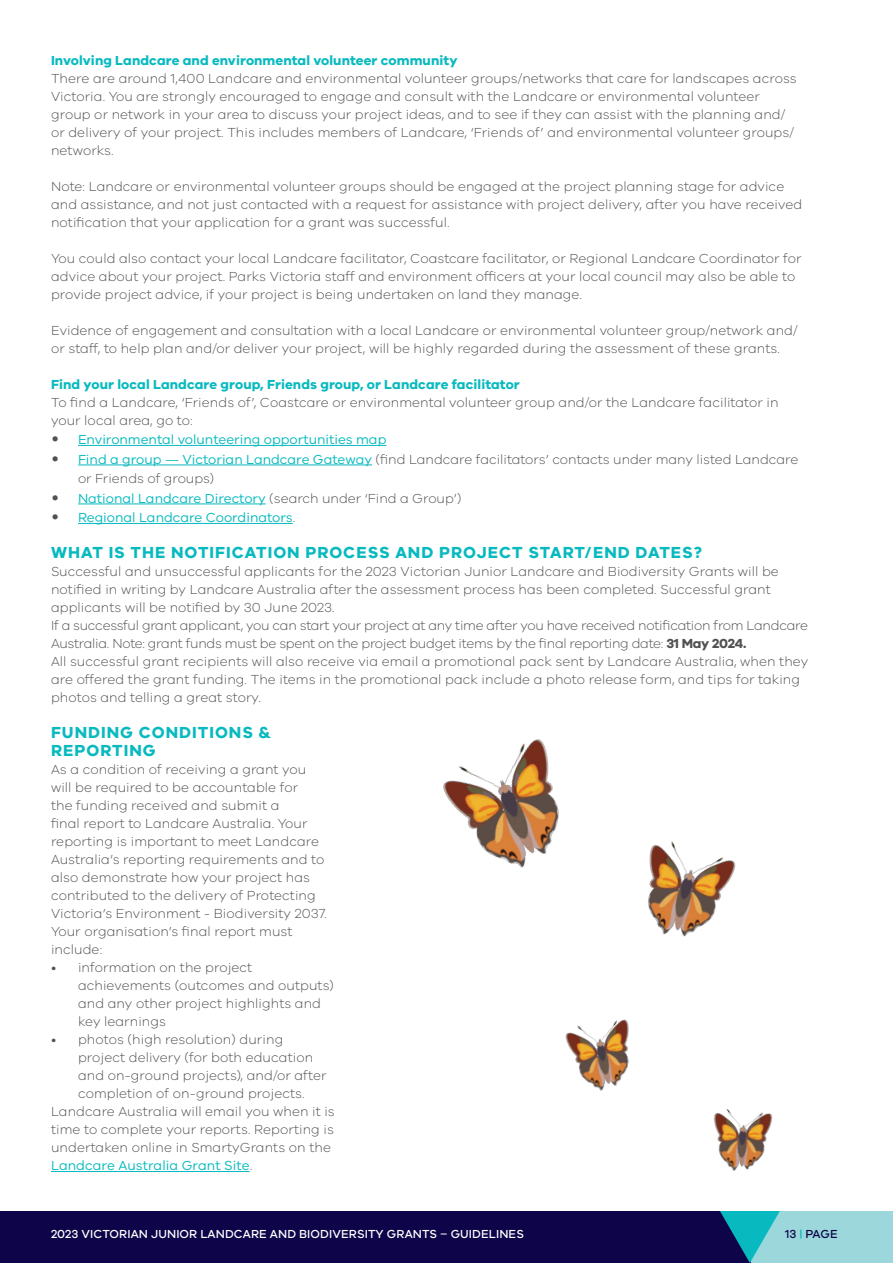
<style>
.page{position:relative;width:893px;height:1263px;background:#fff}
.page>*{position:absolute;margin:0;border:0;box-sizing:border-box;transform-origin:0 0}
.t1{font:700 16.5px/18px "VIC";letter-spacing:.06em;color:#08babf}
.t2{font:300 13.5px/18px "VIC";letter-spacing:.005em;color:#515151}
.t3{font:13.5px "VIC";color:#08babf}
.t4{font:700 13.5px "VIC";letter-spacing:.005em;color:#08babf}
.t5{font:500 12px "VIC";letter-spacing:.01em;color:#fff}
.t6{font:500 12px "VIC";letter-spacing:-.005em;color:#0d0449}
.s1{font-family:"Calibri";font-size:16.5px;color:#515151}
.s2{font-family:"Calibri";font-weight:400;font-size:16.5px}
.s3{font-weight:400;color:#08babf}
.s4{font-weight:300;color:#515151}
.s5{font-weight:700}
.s6{color:#08babf}
</style>
<div class="page">
<div style="left:0;top:1209px;width:750px;height:54px;background:#0d0449"></div>
<svg style="left:719px;top:1210px;width:174px;height:53px;background:#77c0c9"></svg>
<div style="left:0;top:1200px;width:893px;height:10px;background:#fff"></div>
<hr style="left:78px;top:445px;width:308px;height:1px;background:#08babf">
<hr style="left:78px;top:465px;width:294px;height:1px;background:#08babf">
<hr style="left:78px;top:504px;width:188px;height:1px;background:#08babf">
<hr style="left:78px;top:523px;width:215px;height:1px;background:#08babf">
<hr style="left:51px;top:1171px;width:199px;height:1px;background:#08babf">
<img style="left:443px;top:754px;width:99px;height:114px">
<img style="left:542px;top:754px;width:17px;height:100px">
<img style="left:519px;top:739px;width:28px;height:15px">
<img style="left:647px;top:841px;width:60px;height:94px">
<img style="left:670px;top:896px;width:51px;height:41px">
<img style="left:707px;top:857px;width:29px;height:39px">
<img style="left:565px;top:1025px;width:46px;height:66px">
<img style="left:611px;top:1034px;width:18px;height:52px">
<img style="left:591px;top:1019px;width:38px;height:15px">
<img style="left:714px;top:1109px;width:32px;height:62px">
<img style="left:740px;top:1133px;width:27px;height:38px">
<img style="left:746px;top:1112px;width:27px;height:21px">
<p class="t4" style="left:51px;top:52px;width:408px">Involving Landcare and environmental volunteer community</p>
<p class="t2" style="left:51px;top:69px;width:747px">There are around 1,400 Landcare and environmental volunteer groups/networks that care for landscapes across Victoria. You are strongly encouraged to engage and consult with the Landcare or environmental volunteer group or network in your area to discuss your project ideas, and to see if they can assist with the planning and/ or delivery of your project. This includes members of Landcare, ‘Friends of’ and environmental volunteer groups/ networks.</p>
<p class="t2" style="left:51px;top:177px;width:753px">Note: Landcare or environmental volunteer groups should be engaged at the project planning stage for advice and assistance, and not just contacted with a request for assistance with project delivery, after you have received notification that your application for a grant was successful.</p>
<p class="t2" style="left:51px;top:249px;width:752px">You could also contact your local Landcare facilitator, Coastcare facilitator, or Regional Landcare Coordinator for advice about your project. Parks Victoria staff and environment officers at your local council may also be able to provide project advice, if your project is being undertaken on land they manage.</p>
<p class="t2" style="left:51px;top:321px;width:748px">Evidence of engagement and consultation with a local Landcare or environmental volunteer group/network and/ or staff, to help plan and/or deliver your project, will be highly regarded during the assessment of these grants.</p>
<p class="t4" style="left:51px;top:376px;width:470px">Find your local Landcare group, Friends group, or Landcare facilitator</p>
<p class="t2" style="left:51px;top:392px;width:729px">To find a Landcare, ‘Friends of’, Coastcare or environmental volunteer group and/or the Landcare facilitator in your local area, go to:</p>
<p class="t3" style="left:51px;top:431px;width:337px"><span class="s1">•</span> Environmental volunteering opportunities map</p>
<p class="t2" style="left:78px;top:449px;width:722px;line-height:19.5px;text-indent:-27px"><span class="s2">•</span> <span class="s3">Find a group — Victorian Landcare Gateway</span> (find Landcare facilitators’ contacts under many listed Landcare or Friends of groups)</p>
<p class="t3" style="left:51px;top:490px;width:412px"><span class="s1">•</span> National Landcare Directory <span class="s4">(search under ‘Find a Group’)</span></p>
<p class="t3" style="left:51px;top:509px;width:246px"><span class="s1">•</span> Regional Landcare Coordinators<span class="s4">.</span></p>
<p class="t1" style="left:51px;top:543px;width:652px">WHAT IS THE NOTIFICATION PROCESS AND PROJECT START/END DATES?</p>
<p class="t2" style="left:51px;top:562px;width:759px">Successful and unsuccessful applicants for the 2023 Victorian Junior Landcare and Biodiversity Grants will be notified in writing by Landcare Australia after the assessment process has been completed. Successful grant applicants will be notified by 30 June 2023.<br>If a successful grant applicant, you can start your project at any time after you have received notification from Landcare Australia. Note: grant funds must be spent on the project budget items by the final reporting date: <span class="s5">31 May 2024.<br></span>All successful grant recipients will also receive via email a promotional pack sent by Landcare Australia, when they are offered the grant funding. The items in the promotional pack include a photo release form, and tips for taking photos and telling a great story.</p>
<p class="t1" style="left:51px;top:723px;width:221px">FUNDING CONDITIONS &amp;<br>REPORTING</p>
<p class="t2" style="left:51px;top:760px;width:277px">As a condition of receiving a grant you will be required to be accountable for<br>the funding received and submit a<br>final report to Landcare Australia. Your reporting is important to meet Landcare Australia’s reporting requirements and to also demonstrate how your project has contributed to the delivery of Protecting Victoria’s Environment - Biodiversity 2037.<br>Your organisation’s final report must include:</p>
<p class="t2" style="left:78px;top:958px;width:257px;text-indent:-27px">• information on the project achievements (outcomes and outputs) and any other project highlights and key learnings</p>
<p class="t2" style="left:51px;top:1030px;width:234px">• photos (high resolution) during</p>
<p class="t2" style="left:78px;top:1048px;width:237px">project delivery (for both education</p>
<p class="t2" style="left:78px;top:1066px;width:250px">and on-ground projects), and/or after</p>
<p class="t2" style="left:78px;top:1084px;width:228px">completion of on-ground projects.</p>
<p class="t2" style="left:51px;top:1102px;width:285px">Landcare Australia will email you when it is</p>
<p class="t2" style="left:51px;top:1120px;width:284px">time to complete your reports. Reporting is</p>
<p class="t2" style="left:51px;top:1138px;width:281px">undertaken online in SmartyGrants on the</p>
<p class="t3" style="left:51px;top:1157px;width:203px">Landcare Australia Grant Site<span class="s4">.</span></p>
<p class="t5" style="left:51px;top:1227px;width:474px">2023 VICTORIAN JUNIOR LANDCARE AND BIODIVERSITY GRANTS – GUIDELINES</p>
<p class="t6" style="left:785px;top:1227px;width:54px">13 <span class="s6">|</span> PAGE</p>
</div>
